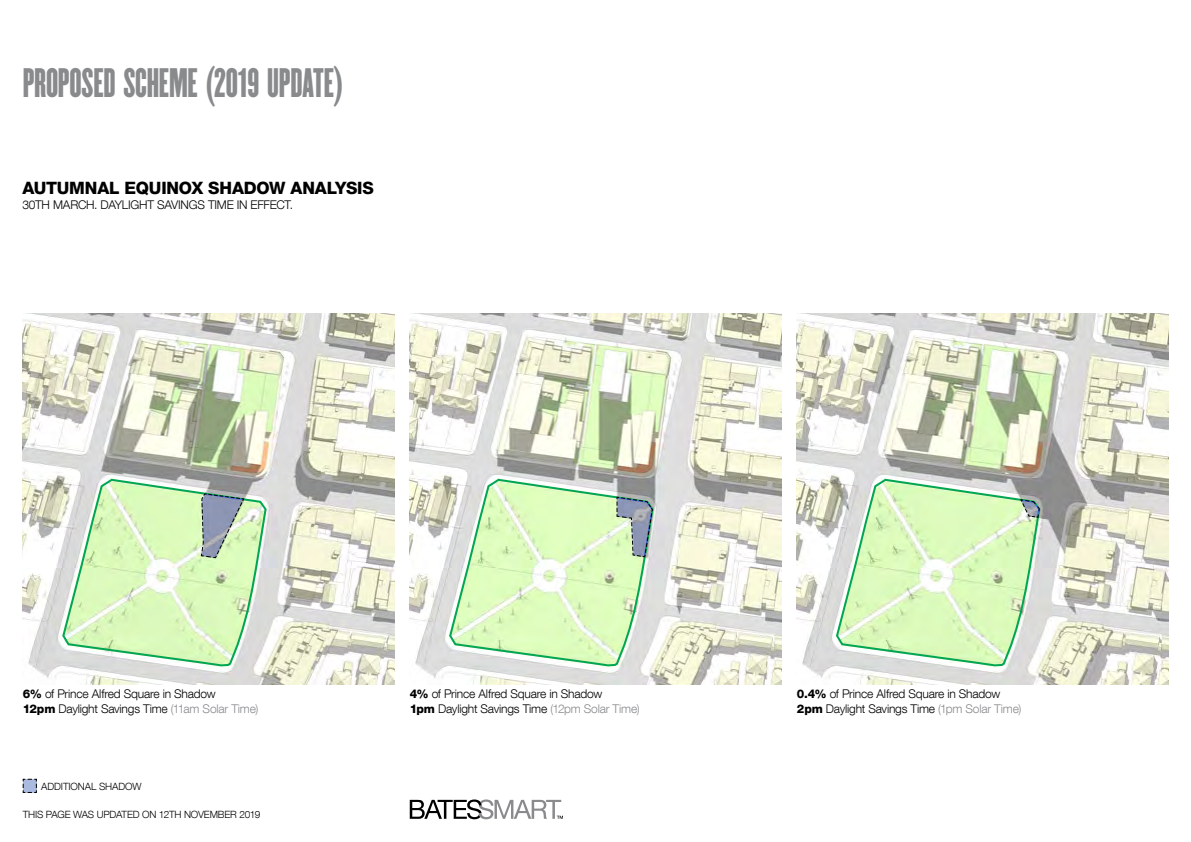
<style>
.page{position:relative;width:1191px;height:842px;background:#fff}
.page>*{position:absolute;margin:0;border:0;box-sizing:border-box;transform-origin:0 0}
.t1{font:36px "Champion Featherweight";letter-spacing:-.005em;color:#888a8c}
.t2{font:800 17px "Helvetica Neue LT Com";letter-spacing:-.005em;color:#000}
.t3{font:300 12px/14.8px "Helvetica Neue LT Com";letter-spacing:-.015em;color:#000}
.t4{font:300 10px "Helvetica Neue LT Com";letter-spacing:-.01em;color:#000}
.s1{font-weight:800}
.s2{color:#888a8c}
</style>
<div class="page">
<svg style="left:410px;top:799px;width:153px;height:20px"></svg>
<img style="left:23px;top:313px;width:371px;height:372px">
<img style="left:410px;top:313px;width:371px;height:372px">
<img style="left:797px;top:313px;width:371px;height:372px">
<svg style="left:61px;top:477px;width:207px;height:191px;background:#d2e9c2"></svg>
<svg style="left:448px;top:477px;width:207px;height:191px;background:#d5edc4"></svg>
<svg style="left:835px;top:477px;width:207px;height:191px;background:#d5edc3"></svg>
<svg style="left:22px;top:778px;width:15px;height:15px"></svg>
<h1 class="t1" style="left:23px;top:57px;width:321px">PROPOSED SCHEME (2019 UPDATE)</h1>
<h2 class="t2" style="left:22px;top:178px;width:353px">AUTUMNAL EQUINOX SHADOW ANALYSIS</h2>
<p class="t3" style="left:22px;top:197px;width:272px">30TH MARCH. DAYLIGHT SAVINGS TIME IN EFFECT.</p>
<p class="t3" style="left:23px;top:686px;width:237px"><span class="s1">6%</span> of Prince Alfred Square in Shadow<br><span class="s1">12pm</span> Daylight Savings Time <span class="s2">(11am Solar Time)</span></p>
<p class="t3" style="left:410px;top:686px;width:231px"><span class="s1">4%</span> of Prince Alfred Square in Shadow<br><span class="s1">1pm</span> Daylight Savings Time <span class="s2">(12pm Solar Time)</span></p>
<p class="t3" style="left:797px;top:686px;width:226px"><span class="s1">0.4%</span> of Prince Alfred Square in Shadow<br><span class="s1">2pm</span> Daylight Savings Time <span class="s2">(1pm Solar Time)</span></p>
<p class="t4" style="left:41px;top:780px;width:102px">ADDITIONAL SHADOW</p>
<p class="t4" style="left:23px;top:808px;width:239px">THIS PAGE WAS UPDATED ON 12TH NOVEMBER 2019</p>
</div>
